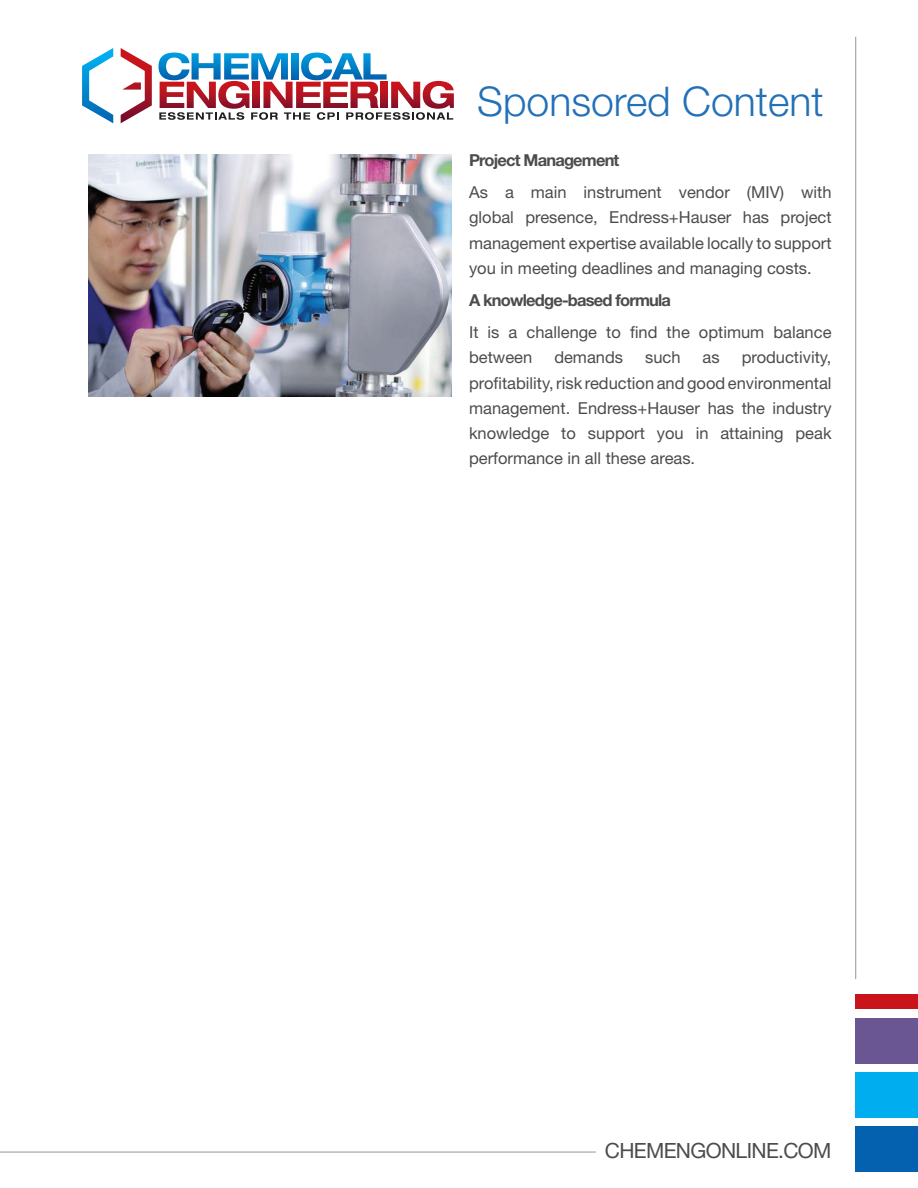
<style>
.page{position:relative;width:918px;height:1188px;background:#fff}
.page>*{position:absolute;margin:0;border:0;box-sizing:border-box;transform-origin:0 0}
.t1{font:300 40.95px "Helvetica Neue LT Std";color:#2270b8}
.t2{font:21px "Helvetica Neue LT Std";letter-spacing:-.03em;color:#4b4c4d}
.t3{font:16.5px/25.2px "Helvetica Neue LT Std";color:#4b4c4d;text-align:justify}
.t4{font:700 16.5px "Helvetica Neue LT Std";letter-spacing:-.05em;color:#4b4c4d}
</style>
<div class="page">
<div style="left:855px;top:994px;width:63px;height:15px;background:#ca141c"></div>
<div style="left:855px;top:1126px;width:63px;height:45px;background:#0461b0"></div>
<div style="left:855px;top:1072px;width:63px;height:45px;background:#00aeef"></div>
<div style="left:855px;top:1018px;width:63px;height:45px;background:#6b5694"></div>
<hr style="left:855px;top:37px;width:1px;height:942px;background:#939598">
<hr style="left:0;top:1152px;width:596px;height:1px;background:#939598">
<svg style="left:158px;top:53px;width:296px;height:67px"></svg>
<svg style="left:82px;top:48px;width:31px;height:75px"></svg>
<svg style="left:121px;top:48px;width:31px;height:75px"></svg>
<img style="left:89px;top:154px;width:362px;height:242px">
<h1 class="t1" style="left:477px;top:76px;width:348px">Sponsored Content</h1>
<p class="t4" style="left:469px;top:150px;width:152px">Project Management</p>
<p class="t3" style="left:469px;top:180px;width:364px">As a main instrument vendor (MIV) with global presence, Endress+Hauser has project management expertise available locally to support you in meeting deadlines and managing costs.</p>
<p class="t4" style="left:469px;top:290px;width:203px">A knowledge-based formula</p>
<p class="t3" style="left:469px;top:319px;width:364px">It is a challenge to find the optimum balance between</p>
<p class="t3" style="left:469px;top:345px;width:364px;text-indent:273px">productivity, profitability, risk reduction and good environmental management. Endress+Hauser has the industry knowledge to support you in attaining peak performance in all these areas.</p>
<p class="t3" style="left:554px;top:345px;width:70px">demands</p>
<p class="t3" style="left:645px;top:345px;width:37px">such</p>
<p class="t3" style="left:703px;top:345px;width:19px">as</p>
<p class="t2" style="left:605px;top:1138px;width:228px">CHEMENGONLINE.COM</p>
</div>
